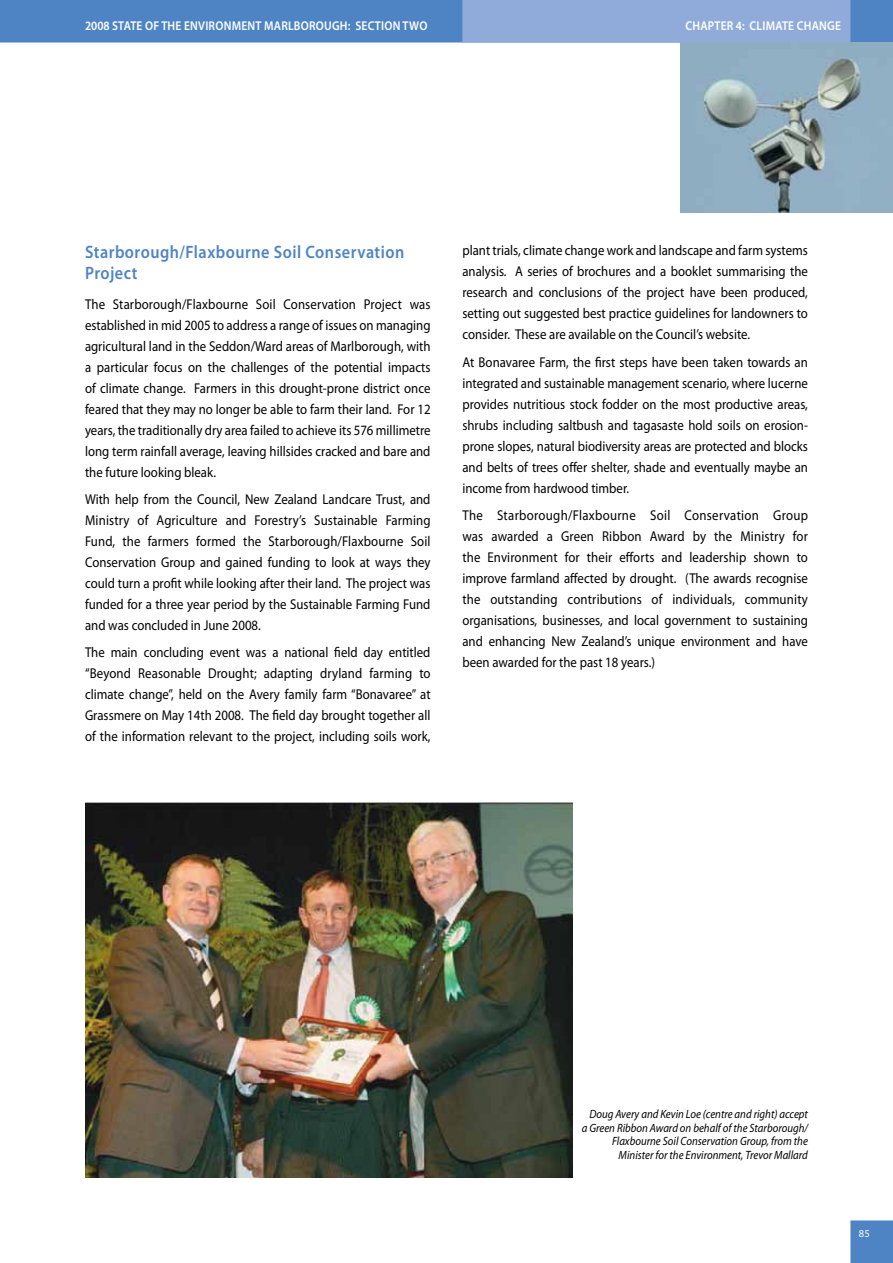
<style>
.page{position:relative;width:893px;height:1263px;background:#fff}
.page>*{position:absolute;margin:0;border:0;box-sizing:border-box;transform-origin:0 0}
.t1{font:600 18px/21px "Myriad Pro";letter-spacing:.03em;color:#4f84c4;scale:.9 1}
.t2{font:14.25px/21px "Myriad Pro";color:#000;text-align:justify;scale:.9 1}
.t3{font:600 12.75px "Myriad Pro";letter-spacing:.02em;color:#fff;scale:.9 1}
.t4{font:italic 12px/13.5px "Myriad Pro";color:#000;text-align:right;scale:.9 1}
.t5{font:10.5px "Myriad Pro";color:#fff}
</style>
<div class="page">
<svg style="left:0;top:0;width:893px;height:43px;background:#6c95cd"></svg>
<div style="left:850px;top:1220px;width:43px;height:43px;background:#4f84c4"></div>
<img style="left:680px;top:43px;width:213px;height:170px">
<img style="left:85px;top:802px;width:487px;height:376px">
<p class="t3" style="left:85px;top:18px;width:382px">2008 STATE OF THE ENVIRONMENT MARLBOROUGH: SECTION TWO</p>
<p class="t3" style="left:685px;top:18px;width:174px">CHAPTER 4: CLIMATE CHANGE</p>
<p class="t1" style="left:85px;top:241px;width:356px">STARBOROUGH/FLAXBOURNE SOIL CONSERVATION<br>PROJECT</p>
<p class="t2" style="left:85px;top:293px;width:385px">The Starborough/Flaxbourne Soil Conservation Project was established in mid 2005 to address a range of issues on managing agricultural land in the Seddon/Ward areas of Marlborough, with a particular focus on the challenges of the potential impacts of climate change. Farmers in this drought-prone district once feared that they may no longer be able to farm their land. For 12 years, the traditionally dry area failed to achieve its 576 millimetre long term rainfall average, leaving hillsides cracked and bare and the future looking bleak.</p>
<p class="t2" style="left:85px;top:488px;width:385px">With help from the Council, New Zealand Landcare Trust, and Ministry of Agriculture and Forestry’s Sustainable Farming Fund, the farmers formed the Starborough/Flaxbourne Soil Conservation Group and gained funding to look at ways they could turn a profit while looking after their land. The project was funded for a three year period by the Sustainable Farming Fund and was concluded in June 2008.</p>
<p class="t2" style="left:85px;top:642px;width:386px">The main concluding event was a national field day entitled “Beyond Reasonable Drought; adapting dryland farming to climate change”, held on the Avery family farm “Bonavaree” at Grassmere on May 14th 2008. The field day brought together all of the information relevant to the project, including soils work,</p>
<p class="t2" style="left:462px;top:240px;width:385px">plant trials, climate change work and landscape and farm systems analysis. A series of brochures and a booklet summarising the research and conclusions of the project have been produced, setting out suggested best practice guidelines for landowners to consider. These are available on the Council’s website.</p>
<p class="t2" style="left:462px;top:351px;width:385px">At Bonavaree Farm, the first steps have been taken towards an integrated and sustainable management scenario, where lucerne provides nutritious stock fodder on the most productive areas, shrubs including saltbush and tagasaste hold soils on erosion&shy;prone slopes, natural biodiversity areas are protected and blocks and belts of trees offer shelter, shade and eventually maybe an income from hardwood timber.</p>
<p class="t2" style="left:462px;top:505px;width:386px">The Starborough/Flaxbourne Soil Conservation Group was awarded a Green Ribbon Award by the Ministry for the Environment for their efforts and leadership shown to improve farmland affected by drought. (The awards recognise the outstanding contributions of individuals, community organisations, businesses, and local government to sustaining and enhancing New Zealand’s unique environment and have been awarded for the past 18 years.)</p>
<p class="t4" style="left:582px;top:1107px;width:253px">Doug Avery and Kevin Loe (centre and right) accept a Green Ribbon Award on behalf of the Starborough/ Flaxbourne Soil Conservation Group, from the Minister for the Environment, Trevor Mallard</p>
<p class="t5" style="left:859px;top:1227px;width:12px">85</p>
</div>
